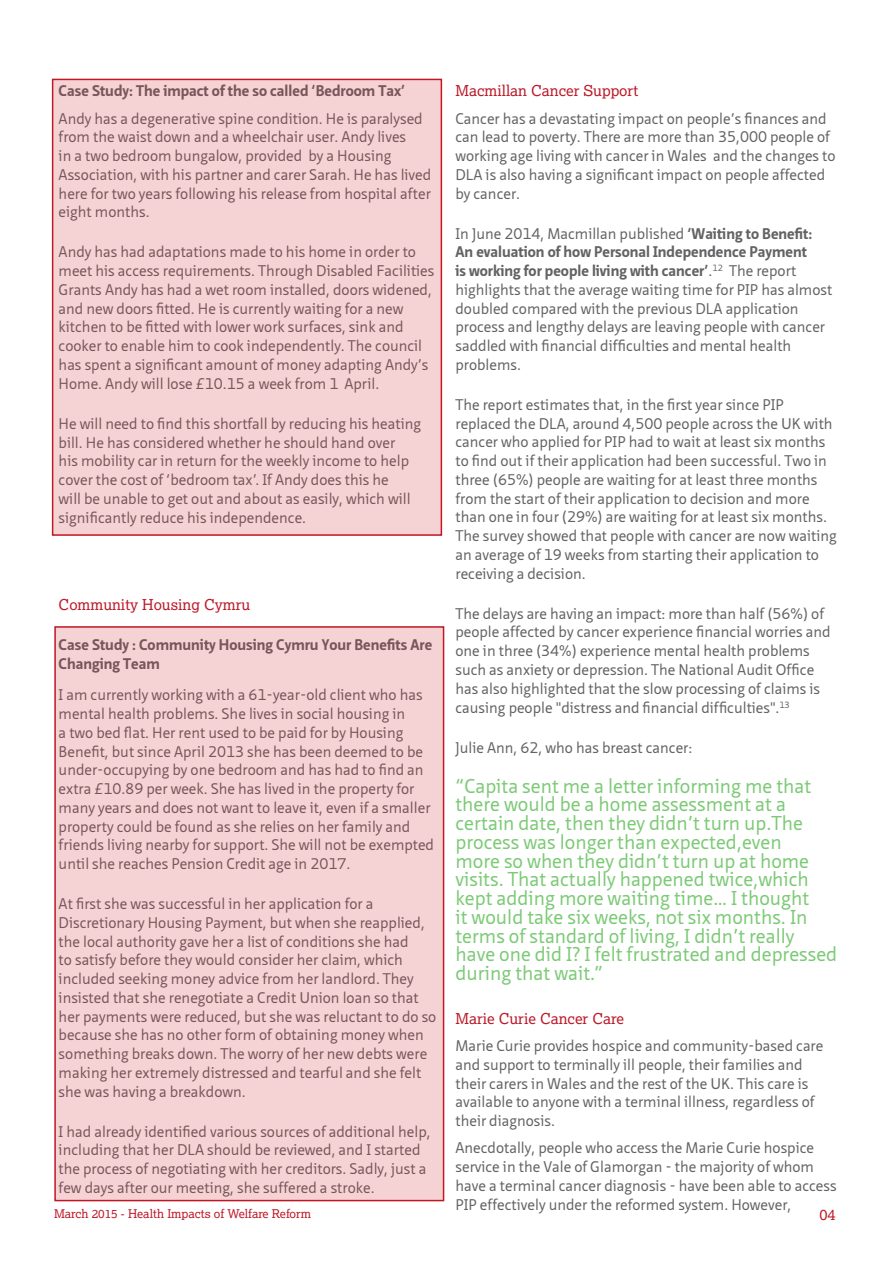
<style>
.page{position:relative;width:893px;height:1263px;background:#fff}
.page>*{position:absolute;margin:0;border:0;box-sizing:border-box;transform-origin:0 0}
.Main_Body_Text{font:19.5px/18.8px "Neue Sans";color:#7cca76}
.Main_Body_Text-2{font:15px/18.8px "Neue Sans";color:#636366}
.Main_Body_Text-3{font:700 15px/18.8px "Neue Sans";color:#636366}
.Paragraph_Style_1{font:15px "Lexia";color:#bd1928}
.Main_Body_Text-4{font:15px "Lexia";color:#bd1928}
.Paragraph_Style_1-2{font:12px "Lexia";color:#bd1928}
.s1{font-weight:700}
</style>
<div class="page">
<div style="left:55px;top:627px;width:389px;height:573px;background:#f5d3d5"></div>
<div style="left:54px;top:626px;width:390px;height:575px;border:2px solid #bd1928"></div>
<div style="left:53px;top:79px;width:388px;height:456px;background:#f5d3d5"></div>
<div style="left:52px;top:79px;width:390px;height:457px;border:2px solid #bd1928"></div>
<p class="Paragraph_Style_1" style="left:455px;top:81px;width:184px">Macmillan Cancer Support</p>
<p class="Main_Body_Text-2" style="left:455px;top:109px;width:382px">Cancer has a devastating impact on people’s finances and can lead to poverty. There are more than 35,000 people of working age living with cancer in Wales and the changes to DLA is also having a significant impact on people affected by cancer.</p>
<p class="Main_Body_Text-2" style="left:455px;top:224px;width:378px">In June 2014, Macmillan published <span class="s1">‘Waiting to Benefit:<br>An evaluation of how Personal Independence Payment<br>is working for people living with cancer’</span>.<sup>12</sup> The report highlights that the average waiting time for PIP has almost doubled compared with the previous DLA application process and lengthy delays are leaving people with cancer saddled with financial difficulties and mental health problems.</p>
<p class="Main_Body_Text-2" style="left:455px;top:396px;width:383px">The report estimates that, in the first year since PIP replaced the DLA, around 4,500 people across the UK with cancer who applied for PIP had to wait at least six months to find out if their application had been successful. Two in three (65%) people are waiting for at least three months from the start of their application to decision and more than one in four (29%) are waiting for at least six months.<br>The survey showed that people with cancer are now waiting an average of 19 weeks from starting their application to receiving a decision.</p>
<p class="Main_Body_Text-2" style="left:455px;top:604px;width:377px">The delays are having an impact: more than half (56%) of people affected by cancer experience financial worries and one in three (34%) experience mental health problems such as anxiety or depression. The National Audit Office has also highlighted that the slow processing of claims is causing people "distress and financial difficulties".<sup>13</sup></p>
<p class="Main_Body_Text-2" style="left:455px;top:738px;width:238px">Julie Ann, 62, who has breast cancer:</p>
<p class="Main_Body_Text" style="left:455px;top:777px;width:383px">“Capita sent me a letter informing me that there would be a home assessment at a certain date, then they didn’t turn up.The process was longer than expected,even<br>more so when they didn’t turn up at home visits. That actually happened twice,which kept adding more waiting time… I thought<br>it would take six weeks, not six months. In terms of standard of living, I didn’t really have one did I? I felt frustrated and depressed during that wait.”</p>
<p class="Paragraph_Style_1" style="left:455px;top:1009px;width:170px">Marie Curie Cancer Care</p>
<p class="Main_Body_Text-2" style="left:455px;top:1037px;width:369px">Marie Curie provides hospice and community-based care and support to terminally ill people, their families and their carers in Wales and the rest of the UK. This care is available to anyone with a terminal illness, regardless of their diagnosis.</p>
<p class="Main_Body_Text-2" style="left:455px;top:1139px;width:383px">Anecdotally, people who access the Marie Curie hospice service in the Vale of Glamorgan - the majority of whom have a terminal cancer diagnosis - have been able to access PIP effectively under the reformed system. However,</p>
<p class="Main_Body_Text-3" style="left:59px;top:82px;width:348px">Case Study: The impact of the so called ‘Bedroom Tax’</p>
<p class="Main_Body_Text-2" style="left:59px;top:109px;width:374px">Andy has a degenerative spine condition. He is paralysed from the waist down and a wheelchair user. Andy lives<br>in a two bedroom bungalow, provided by a Housing Association, with his partner and carer Sarah. He has lived here for two years following his release from hospital after eight months.</p>
<p class="Main_Body_Text-2" style="left:59px;top:243px;width:377px">Andy has had adaptations made to his home in order to meet his access requirements. Through Disabled Facilities Grants Andy has had a wet room installed, doors widened, and new doors fitted. He is currently waiting for a new kitchen to be fitted with lower work surfaces, sink and cooker to enable him to cook independently. The council has spent a significant amount of money adapting Andy’s Home. Andy will lose £10.15 a week from 1 April.</p>
<p class="Main_Body_Text-2" style="left:59px;top:414px;width:364px">He will need to find this shortfall by reducing his heating bill. He has considered whether he should hand over<br>his mobility car in return for the weekly income to help cover the cost of ‘bedroom tax’. If Andy does this he<br>will be unable to get out and about as easily, which will significantly reduce his independence.</p>
<p class="Main_Body_Text-4" style="left:59px;top:595px;width:193px">Community Housing Cymru</p>
<p class="Main_Body_Text-3" style="left:59px;top:635px;width:375px">Case Study : Community Housing Cymru Your Benefits Are<br>Changing Team</p>
<p class="Main_Body_Text-2" style="left:59px;top:686px;width:377px">I am currently working with a 61-year-old client who has mental health problems. She lives in social housing in<br>a two bed flat. Her rent used to be paid for by Housing Benefit, but since April 2013 she has been deemed to be under-occupying by one bedroom and has had to find an extra £10.89 per week. She has lived in the property for many years and does not want to leave it, even if a smaller property could be found as she relies on her family and friends living nearby for support. She will not be exempted until she reaches Pension Credit age in 2017.</p>
<p class="Main_Body_Text-2" style="left:59px;top:895px;width:379px">At first she was successful in her application for a Discretionary Housing Payment, but when she reapplied, the local authority gave her a list of conditions she had<br>to satisfy before they would consider her claim, which included seeking money advice from her landlord. They insisted that she renegotiate a Credit Union loan so that her payments were reduced, but she was reluctant to do so because she has no other form of obtaining money when something breaks down. The worry of her new debts were making her extremely distressed and tearful and she felt she was having a breakdown.</p>
<p class="Main_Body_Text-2" style="left:59px;top:1122px;width:374px">I had already identified various sources of additional help, including that her DLA should be reviewed, and I started the process of negotiating with her creditors. Sadly, just a few days after our meeting, she suffered a stroke.</p>
<p class="Paragraph_Style_1-2" style="left:54px;top:1206px;width:259px">March 2015 - Health Impacts of Welfare Reform</p>
<p class="Paragraph_Style_1" style="left:819px;top:1205px;width:18px">04</p>
</div>
